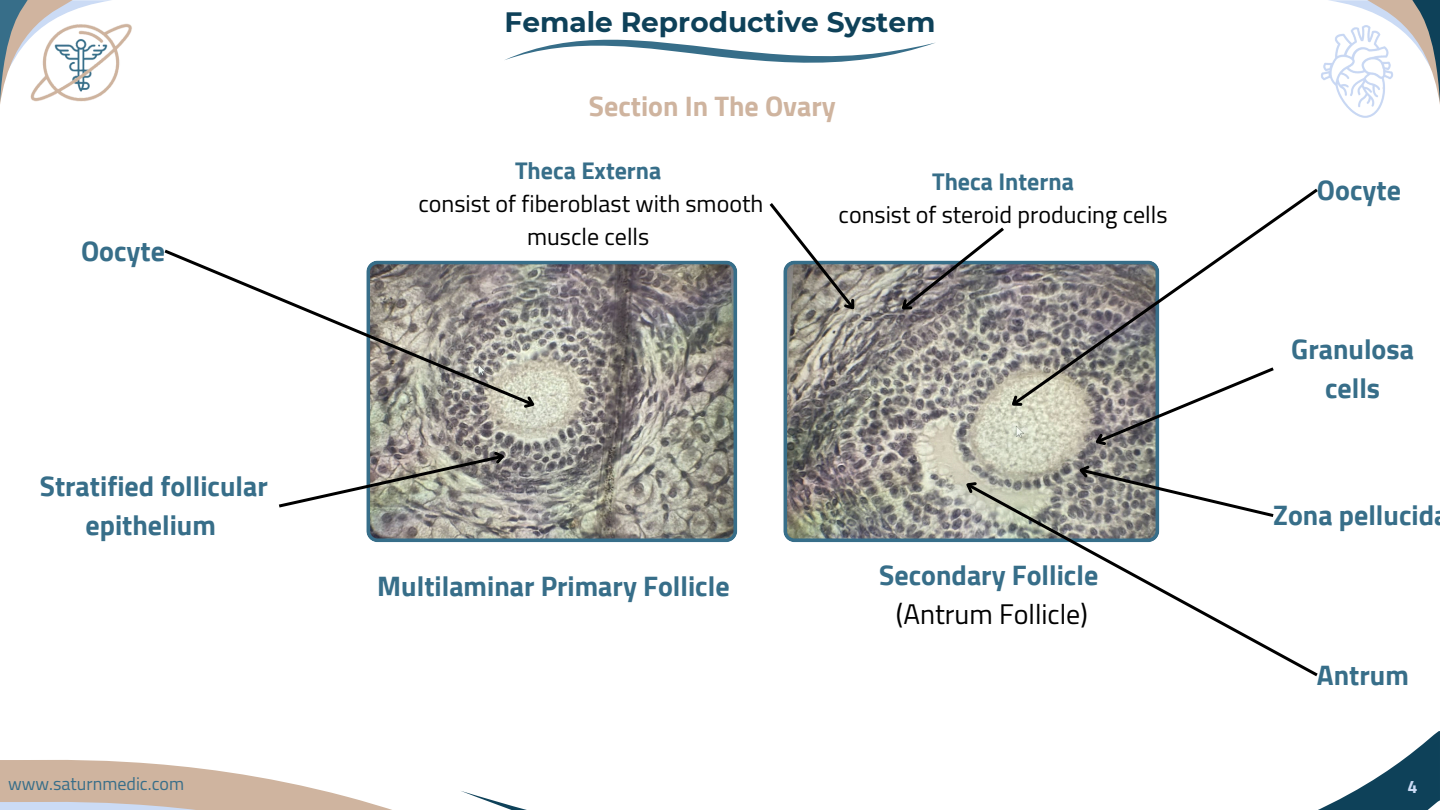
<style>
.page{position:relative;width:1440px;height:810px;background:#fff}
.page>*{position:absolute;margin:0;border:0;box-sizing:border-box;transform-origin:0 0}
.t1{font:700 28px/39px "Cairo";color:#376e89;text-align:center}
.t2{font:700 28px "Montserrat";color:#0e4159}
.t3{font:700 28px "Cairo";color:#cfb49f}
.t4{font:24px/33px "Cairo";color:#000;text-align:center}
.t5{font:18px "Cairo";color:#386e89}
.t6{font:700 18px "Cairo";color:#cbdbf5}
.s1{font-weight:700;color:#376e89}
.s2{font-weight:400;color:#000}
</style>
<div class="page">
<svg style="left:0;top:0;width:8px;height:104px"></svg>
<svg style="left:1329px;top:0;width:111px;height:104px"></svg>
<img style="left:8px;top:0;width:124px;height:102px">
<img style="left:1321px;top:18px;width:84px;height:100px">
<svg style="left:0;top:760px;width:392px;height:50px;fill:#cfb49f"></svg>
<svg style="left:461px;top:731px;width:979px;height:79px"></svg>
<svg style="left:505px;top:40px;width:431px;height:23px"></svg>
<svg style="left:366px;top:261px;width:371px;height:281px;background:#91908b"></svg>
<svg style="left:783px;top:261px;width:376px;height:281px;background:#999891"></svg>
<svg style="left:1009px;top:188px;width:309px;height:220px"></svg>
<svg style="left:1004px;top:391px;width:23px;height:23px"></svg>
<svg style="left:1074px;top:461px;width:86px;height:20px;background:#7a7b77"></svg>
<svg style="left:964px;top:481px;width:354px;height:196px"></svg>
<svg style="left:959px;top:475px;width:22px;height:22px"></svg>
<svg style="left:1089px;top:365px;width:188px;height:87px"></svg>
<svg style="left:164px;top:249px;width:373px;height:159px"></svg>
<svg style="left:520px;top:392px;width:21px;height:22px"></svg>
<svg style="left:279px;top:447px;width:230px;height:63px"></svg>
<svg style="left:769px;top:203px;width:94px;height:114px"></svg>
<svg style="left:894px;top:227px;width:113px;height:91px"></svg>
<p class="t2" style="left:505px;top:5px;width:432px">Female Reproductive System</p>
<p class="t1" style="left:81px;top:232px;width:86px">Oocyte</p>
<p class="t1" style="left:40px;top:467px;width:230px">Stratified follicular epithelium</p>
<p class="t3" style="left:589px;top:90px;width:249px">Section In The Ovary</p>
<h1 class="t4" style="left:418px;top:154px;width:346px"><span class="s1">Theca Externa<br></span>consist of fiberoblast with smooth muscle cells</h1>
<h1 class="t4" style="left:839px;top:165px;width:331px"><span class="s1">Theca Interna<br></span>consist of steroid producing cells</h1>
<h1 class="t1" style="left:377px;top:567px;width:354px">Multilaminar Primary Follicle</h1>
<h1 class="t1" style="left:879px;top:556px;width:221px">Secondary Follicle <span class="s2">(Antrum Follicle)</span></h1>
<h1 class="t1" style="left:1317px;top:170px;width:86px">Oocyte</h1>
<h2 class="t1" style="left:1291px;top:330px;width:124px">Granulosa cells</h2>
<h1 class="t1" style="left:1273px;top:496px;width:162px">Zona pellucid</h1>
<h1 class="t1" style="left:1317px;top:656px;width:93px">Antrum</h1>
<h1 class="t5" style="left:8px;top:773px;width:177px">www.saturnmedic.com</h1>
<h1 class="t6" style="left:1407px;top:776px;width:12px">4</h1>
</div>
